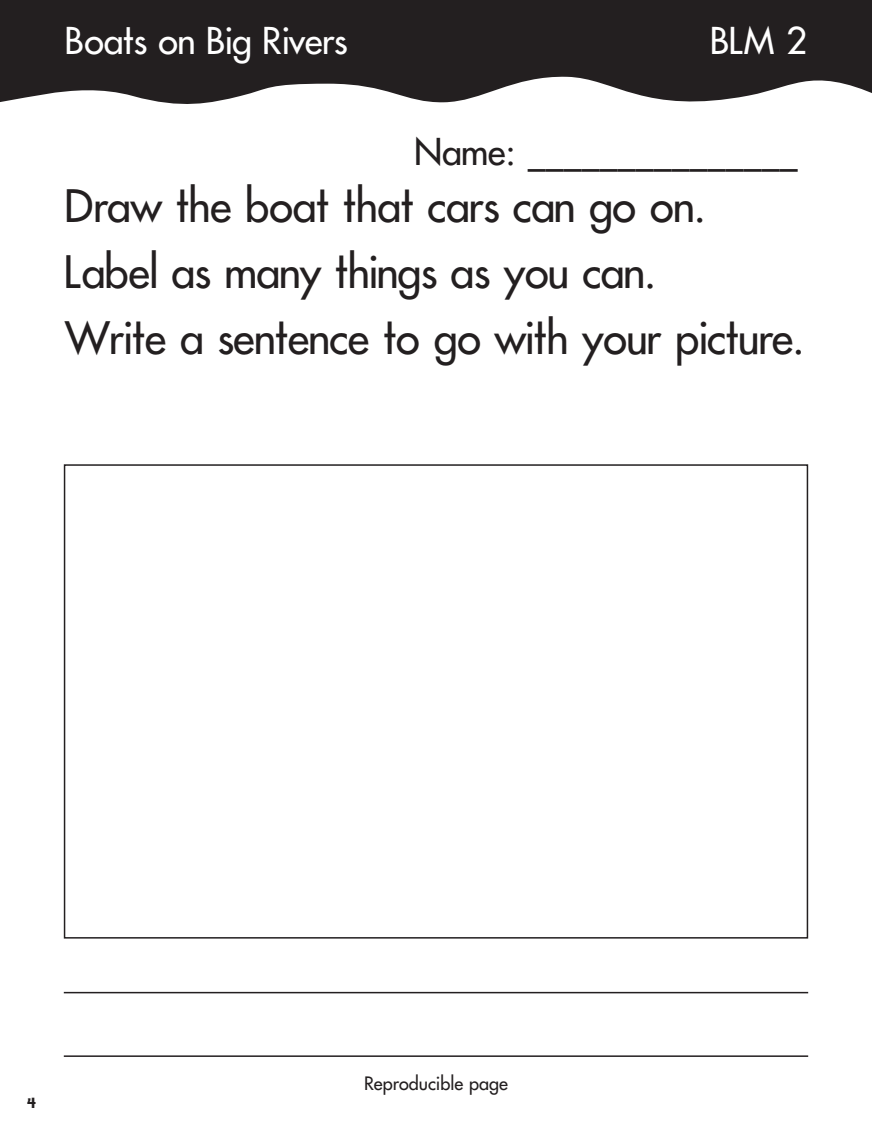
<style>
.page{position:relative;width:872px;height:1136px;background:#fff}
.page>*{position:absolute;margin:0;border:0;box-sizing:border-box;transform-origin:0 0}
.t1{font:43.5px/66px "Futura JUNIORSP";color:#231f20}
.t2{font:36px "Futura JUNIORSP";color:#fff}
.t3{font:36px "Futura JUNIORSP";color:#231f20}
.t4{font:18px "Futura";color:#231f20}
.t5{font:700 18px "Bailey Sans ITC";color:#231f20}
</style>
<div class="page">
<svg style="left:0;top:0;width:872px;height:104px;background:#3c393a"></svg>
<div style="left:64px;top:464px;width:744px;height:474px;border:2px solid #231f20"></div>
<hr style="left:64px;top:991px;width:744px;height:2px;background:#231f20">
<hr style="left:64px;top:1055px;width:744px;height:1px;background:#231f20">
<p class="t2" style="left:65px;top:23px;width:283px">Boats on Big Rivers</p>
<p class="t2" style="left:710px;top:23px;width:98px">BLM 2</p>
<p class="t3" style="left:414px;top:134px;width:385px">Name: _______________</p>
<p class="t1" style="left:65px;top:176px;width:740px">Draw the boat that cars can go on.<br>Label as many things as you can.<br>Write a sentence to go with your picture.</p>
<p class="t5" style="left:27px;top:1096px;width:11px">4</p>
<p class="t4" style="left:364px;top:1074px;width:145px">Reproducible page</p>
</div>
